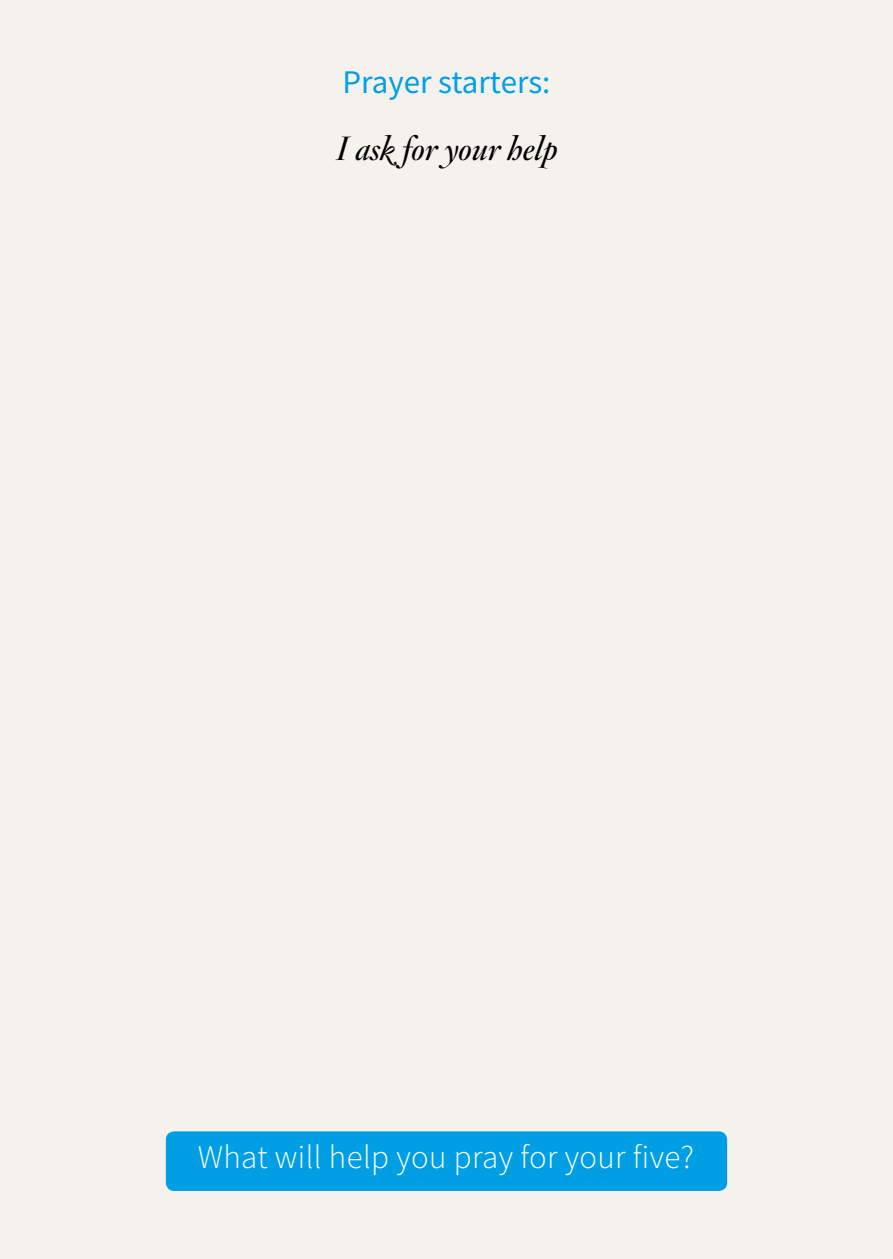
<style>
.page{position:relative;width:893px;height:1259px;background:#f5f1ec}
.page>*{position:absolute;margin:0;border:0;box-sizing:border-box;transform-origin:0 0}
.t1{font:300 33px "Source Sans Pro";letter-spacing:.01em;color:#fff}
.t2{font:33px "Source Sans Pro";color:#009fe3}
.t3{font:italic 600 33px "Hoefler Titling";color:#000}
</style>
<div class="page">
<div style="left:166px;top:1131px;width:561px;height:60px;background:#009fe3;border-radius:9px"></div>
<p class="t2" style="left:343px;top:61px;width:209px">Prayer starters:</p>
<p class="t3" style="left:335px;top:130px;width:224px">I ask for your help</p>
<p class="t1" style="left:198px;top:1136px;width:498px">What will help you pray for your five?</p>
</div>
